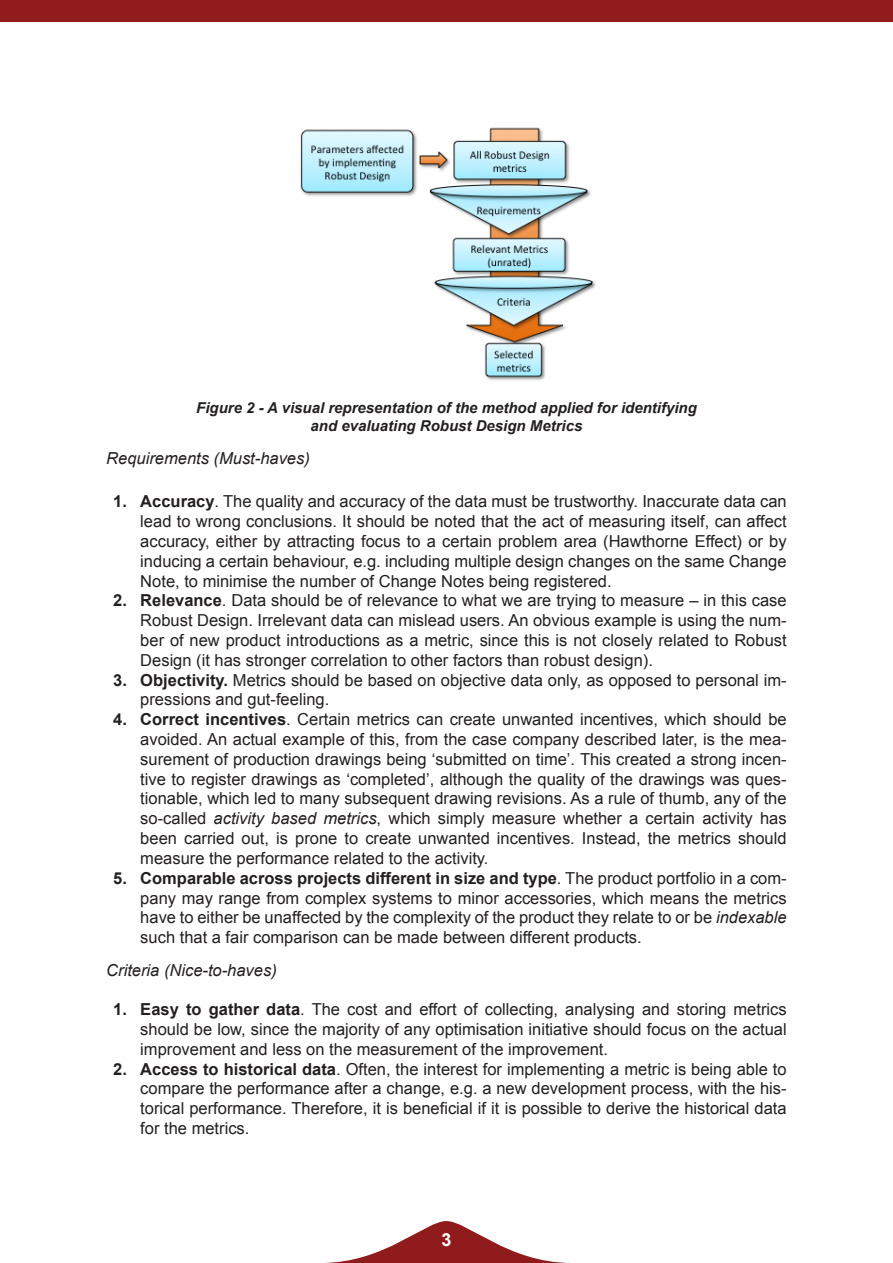
<style>
.page{position:relative;width:893px;height:1263px;background:#fff}
.page>*{position:absolute;margin:0;border:0;box-sizing:border-box;transform-origin:0 0}
.t1{font:700 18px "Arial";color:#fff}
.t2{font:16.5px/19.8px "Arial";color:#231f20;text-align:justify}
.t3{font:italic 16.5px "Arial";color:#231f20}
.t4{font:italic 700 15px/18px "Arial";color:#231f20;text-align:center}
.s1{font-weight:700}
.s2{font-style:italic}
</style>
<div class="page">
<svg style="left:324px;top:1221px;width:245px;height:42px"></svg>
<div style="left:0;top:0;width:893px;height:21px;background:#901c1c"></div>
<img style="left:300px;top:127px;width:296px;height:253px">
<p class="t4" style="left:196px;top:399px;width:502px">Figure 2 - A visual representation of the method applied for identifying and evaluating Robust Design Metrics</p>
<p class="t3" style="left:106px;top:447px;width:205px">Requirements (Must-haves)</p>
<p class="t2" style="left:140px;top:492px;width:648px;text-indent:-27px"><span class="s1">1. Accuracy</span>. The quality and accuracy of the data must be trustworthy. Inaccurate data can lead to wrong conclusions. It should be noted that the act of measuring itself, can affect accuracy, either by attracting focus to a certain problem area (Hawthorne Effect) or by inducing a certain behaviour, e.g. including multiple design changes on the same Change Note, to minimise the number of Change Notes being registered.</p>
<p class="t2" style="left:140px;top:591px;width:648px;text-indent:-27px"><span class="s1">2. Relevance</span>. Data should be of relevance to what we are trying to measure – in this case Robust Design. Irrelevant data can mislead users. An obvious example is using the num&shy;ber of new product introductions as a metric, since this is not closely related to Robust Design (it has stronger correlation to other factors than robust design).</p>
<p class="t2" style="left:140px;top:670px;width:648px;text-indent:-27px"><span class="s1">3. Objectivity.</span> Metrics should be based on objective data only, as opposed to personal im&shy;pressions and gut-feeling.</p>
<p class="t2" style="left:140px;top:710px;width:648px;text-indent:-27px"><span class="s1">4. Correct incentives</span>. Certain metrics can create unwanted incentives, which should be avoided. An actual example of this, from the case company described later, is the mea&shy;surement of production drawings being ‘submitted on time’. This created a strong incen&shy;tive to register drawings as ‘completed’, although the quality of the drawings was ques&shy;tionable, which led to many subsequent drawing revisions. As a rule of thumb, any of the so-called <span class="s2">activity based metrics</span>, which simply measure whether a certain activity has been carried out, is prone to create unwanted incentives. Instead, the metrics should measure the performance related to the activity.</p>
<p class="t2" style="left:140px;top:868px;width:648px;text-indent:-27px"><span class="s1">5. Comparable across projects different in size and type</span>. The product portfolio in a com&shy;pany may range from complex systems to minor accessories, which means the metrics have to either be unaffected by the complexity of the product they relate to or be <span class="s2">indexable </span>such that a fair comparison can be made between different products.</p>
<p class="t3" style="left:106px;top:959px;width:172px">Criteria (Nice-to-haves)</p>
<p class="t2" style="left:140px;top:1000px;width:648px;text-indent:-27px"><span class="s1">1. Easy to gather data</span>. The cost and effort of collecting, analysing and storing metrics should be low, since the majority of any optimisation initiative should focus on the actual improvement and less on the measurement of the improvement.</p>
<p class="t2" style="left:140px;top:1059px;width:648px;text-indent:-27px"><span class="s1">2. Access to historical data</span>. Often, the interest for implementing a metric is being able to compare the performance after a change, e.g. a new development process, with the his&shy;torical performance. Therefore, it is beneficial if it is possible to derive the historical data for the metrics.</p>
<p class="t1" style="left:441px;top:1228px;width:12px">3</p>
</div>
